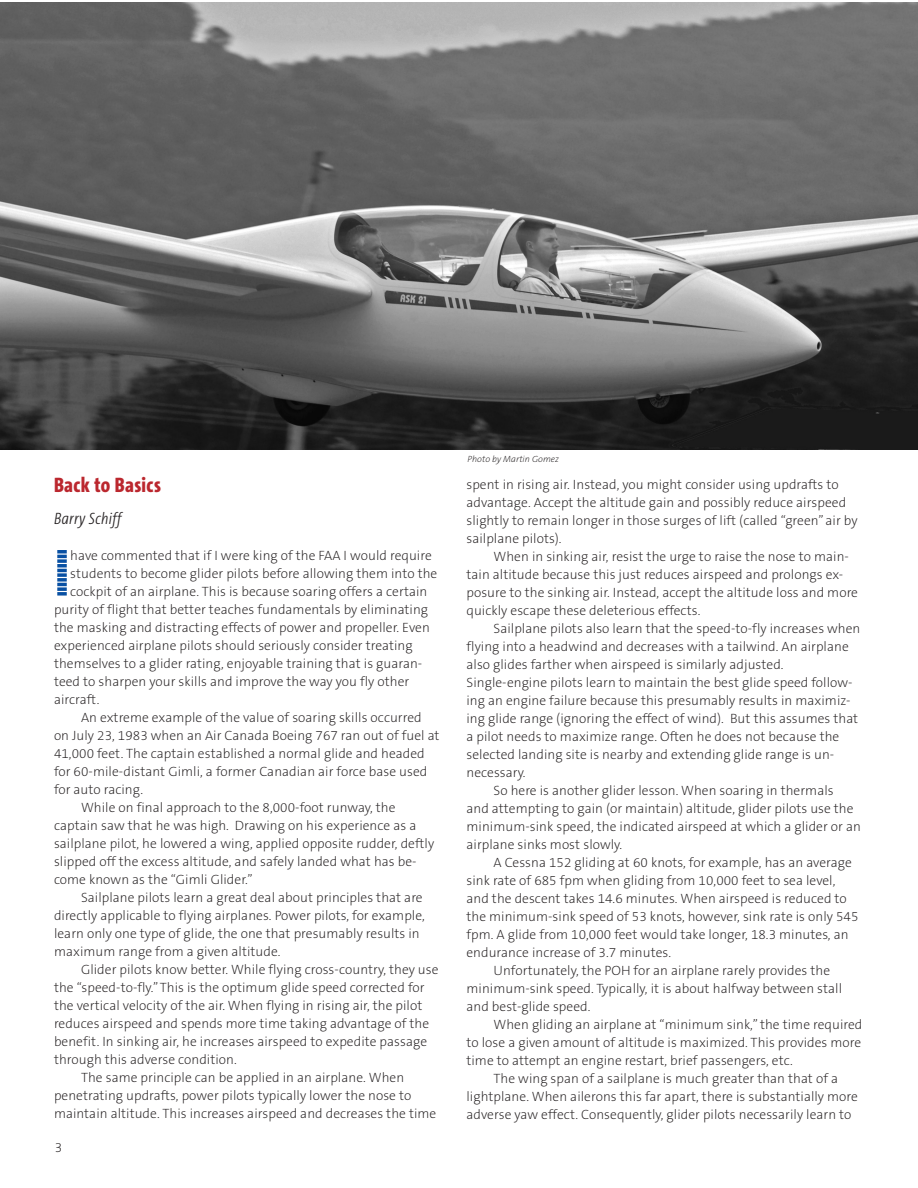
<style>
.page{position:relative;width:918px;height:1188px;background:#fff}
.page>*{position:absolute;margin:0;border:0;box-sizing:border-box;transform-origin:0 0}
.Skyline_text{font:64.5px "Maximus BT";color:#0850a3}
.Skylines_Head{font:800 21px "The Sans Cd OF8";letter-spacing:.015em;color:#bb272e}
.Skylines_Author{font:italic 300 16.5px "The Sans Cd LF3 i";letter-spacing:.02em;color:#231f20}
.Skyline_text-2{font:200 13.5px/18px "The Sans CE B2";letter-spacing:.005em;color:#231f20}
.Skyline_text-3{font:italic 200 9px "The Sans B2";letter-spacing:.005em;color:#231f20}
</style>
<div class="page">
<img style="left:0;top:2px;width:918px;height:447px">
<p class="Skylines_Head" style="left:54px;top:474px;width:108px">Back to Basics</p>
<p class="Skylines_Author" style="left:54px;top:510px;width:69px">Barry Schiff</p>
<p class="Skyline_text" style="left:54px;top:534px;width:18px">I</p>
<p class="Skyline_text-2" style="left:70px;top:547px;width:363px">have commented that if I were king of the FAA I would require</p>
<p class="Skyline_text-2" style="left:70px;top:565px;width:369px">students to become glider pilots before allowing them into the</p>
<p class="Skyline_text-2" style="left:70px;top:583px;width:359px">cockpit of an airplane. This is because soaring offers a certain</p>
<p class="Skyline_text-2" style="left:54px;top:601px;width:376px">purity of flight that better teaches fundamentals by eliminating</p>
<p class="Skyline_text-2" style="left:54px;top:619px;width:377px">the masking and distracting effects of power and propeller. Even</p>
<p class="Skyline_text-2" style="left:54px;top:637px;width:360px">experienced airplane pilots should seriously consider treating</p>
<p class="Skyline_text-2" style="left:54px;top:655px;width:370px">themselves to a glider rating, enjoyable training that is guaran-</p>
<p class="Skyline_text-2" style="left:54px;top:673px;width:357px">teed to sharpen your skills and improve the way you fly other</p>
<p class="Skyline_text-2" style="left:54px;top:691px;width:47px">aircraft.</p>
<p class="Skyline_text-2" style="left:54px;top:709px;width:387px;text-indent:27px">An extreme example of the value of soaring skills occurred on July 23, 1983 when an Air Canada Boeing 767 ran out of fuel at 41,000 feet. The captain established a normal glide and headed for 60-mile-distant Gimli, a former Canadian air force base used for auto racing.</p>
<p class="Skyline_text-2" style="left:54px;top:799px;width:382px;text-indent:27px">While on final approach to the 8,000-foot runway, the captain saw that he was high. Drawing on his experience as a sailplane pilot, he lowered a wing, applied opposite rudder, deftly slipped off the excess altitude, and safely landed what has be&shy;come known as the “Gimli Glider.”</p>
<p class="Skyline_text-2" style="left:54px;top:889px;width:372px;text-indent:27px">Sailplane pilots learn a great deal about principles that are directly applicable to flying airplanes. Power pilots, for example, learn only one type of glide, the one that presumably results in maximum range from a given altitude.</p>
<p class="Skyline_text-2" style="left:54px;top:961px;width:386px;text-indent:27px">Glider pilots know better. While flying cross-country, they use the “speed-to-fly.” This is the optimum glide speed corrected for the vertical velocity of the air. When flying in rising air, the pilot reduces airspeed and spends more time taking advantage of the benefit. In sinking air, he increases airspeed to expedite passage through this adverse condition.</p>
<p class="Skyline_text-2" style="left:54px;top:1069px;width:384px;text-indent:27px">The same principle can be applied in an airplane. When penetrating updrafts, power pilots typically lower the nose to maintain altitude. This increases airspeed and decreases the time</p>
<p class="Skyline_text-2" style="left:55px;top:1139px;width:9px">3</p>
<p class="Skyline_text-3" style="left:468px;top:454px;width:93px">Photo by Martin Gomez</p>
<p class="Skyline_text-2" style="left:467px;top:476px;width:393px">spent in rising air. Instead, you might consider using updrafts to advantage. Accept the altitude gain and possibly reduce airspeed slightly to remain longer in those surges of lift (called “green” air by sailplane pilots).</p>
<p class="Skyline_text-2" style="left:467px;top:548px;width:393px;text-indent:27px">When in sinking air, resist the urge to raise the nose to main&shy;tain altitude because this just reduces airspeed and prolongs ex&shy;posure to the sinking air. Instead, accept the altitude loss and more quickly escape these deleterious effects.</p>
<p class="Skyline_text-2" style="left:467px;top:620px;width:395px;text-indent:27px">Sailplane pilots also learn that the speed-to-fly increases when flying into a headwind and decreases with a tailwind. An airplane also glides farther when airspeed is similarly adjusted.</p>
<p class="Skyline_text-2" style="left:467px;top:674px;width:393px">Single-engine pilots learn to maintain the best glide speed follow&shy;ing an engine failure because this presumably results in maximiz&shy;ing glide range (ignoring the effect of wind). But this assumes that a pilot needs to maximize range. Often he does not because the selected landing site is nearby and extending glide range is un&shy;necessary.</p>
<p class="Skyline_text-2" style="left:467px;top:782px;width:396px;text-indent:27px">So here is another glider lesson. When soaring in thermals<br>and attempting to gain (or maintain) altitude, glider pilots use the minimum-sink speed, the indicated airspeed at which a glider or an airplane sinks most slowly.</p>
<p class="Skyline_text-2" style="left:467px;top:854px;width:393px;text-indent:27px">A Cessna 152 gliding at 60 knots, for example, has an average sink rate of 685 fpm when gliding from 10,000 feet to sea level, and the descent takes 14.6 minutes. When airspeed is reduced to the minimum-sink speed of 53 knots, however, sink rate is only 545 fpm. A glide from 10,000 feet would take longer, 18.3 minutes, an endurance increase of 3.7 minutes.</p>
<p class="Skyline_text-2" style="left:467px;top:962px;width:377px;text-indent:27px">Unfortunately, the POH for an airplane rarely provides the minimum-sink speed. Typically, it is about halfway between stall and best-glide speed.</p>
<p class="Skyline_text-2" style="left:467px;top:1016px;width:397px;text-align:justify;text-indent:27px">When gliding an airplane at “minimum sink,” the time required to lose a given amount of altitude is maximized. This provides more time to attempt an engine restart, brief passengers, etc.</p>
<p class="Skyline_text-2" style="left:467px;top:1070px;width:393px;text-align:center">The wing span of a sailplane is much greater than that of a lightplane. When ailerons this far apart, there is substantially more adverse yaw effect. Consequently, glider pilots necessarily learn to</p>
</div>
